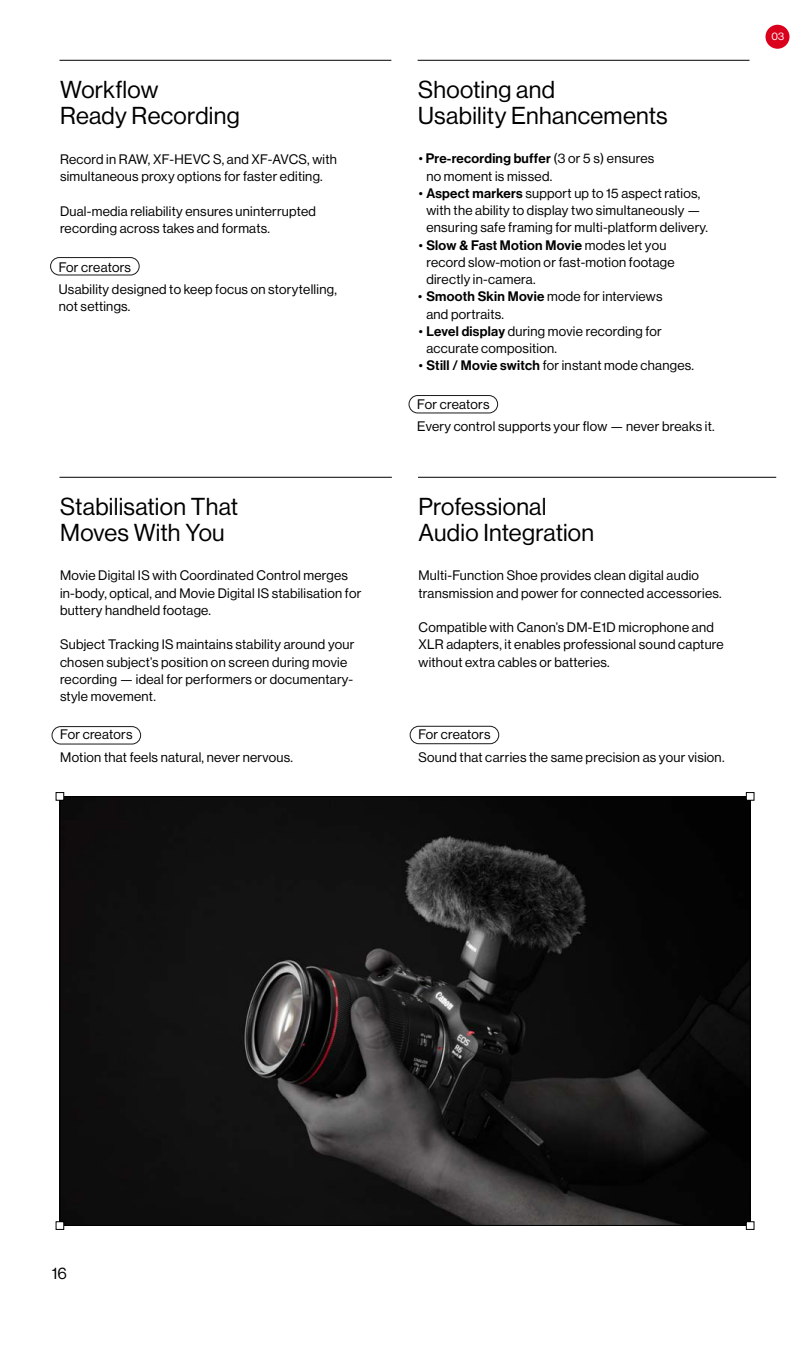
<style>
.page{position:relative;width:810px;height:1350px;background:#fff}
.page>*{position:absolute;margin:0;border:0;box-sizing:border-box;transform-origin:0 0}
.t1{font:24px/26.2px "N Haas Grotesk DS Pro 55 Rg";letter-spacing:.015em;color:#000}
.t2{font:16.35px "N Haas Grotesk DS Pro 55 Rg";color:#000}
.t3{font:13.5px/17.2px "N Haas Grotesk DS Pro 55 Rg";letter-spacing:.02em;color:#000}
.t4{font:13.5px "N Haas Grotesk DS Pro 65 Md";letter-spacing:.02em;color:#000}
.t5{font:10.65px "N Haas Grotesk DS Pro 55 Rg";color:#fff}
.s1{font-family:"N Haas Grotesk DS Pro 55 Rg"}
.s2{font-family:"N Haas Grotesk DS Pro 65 Md"}
</style>
<div class="page">
<hr style="left:60px;top:477px;width:332px;height:1px;background:#000">
<div style="left:52px;top:726px;width:89px;height:18px;border:1px solid #1a1a1a;border-radius:9px"></div>
<hr style="left:60px;top:60px;width:331px;height:1px;background:#000">
<div style="left:50px;top:257px;width:89px;height:18px;border:1px solid #1a1a1a;border-radius:9px"></div>
<img style="left:62px;top:798px;width:686px;height:426px">
<div style="left:56px;top:792px;width:8px;height:9px;border:1px solid #000"></div>
<div style="left:746px;top:792px;width:8px;height:9px;border:1px solid #000"></div>
<div style="left:56px;top:1221px;width:8px;height:9px;border:1px solid #000"></div>
<div style="left:746px;top:1221px;width:8px;height:9px;border:1px solid #000"></div>
<hr style="left:418px;top:477px;width:358px;height:1px;background:#000">
<div style="left:410px;top:726px;width:89px;height:18px;border:1px solid #1a1a1a;border-radius:9px"></div>
<hr style="left:418px;top:60px;width:332px;height:1px;background:#000">
<div style="left:409px;top:395px;width:89px;height:18px;border:1px solid #1a1a1a;border-radius:9px"></div>
<div style="left:766px;top:25px;width:24px;height:24px;background:#da001c;border-radius:50%"></div>
<h1 class="t1" style="left:60px;top:77px;width:181px">Workflow<br>Ready Recording</h1>
<p class="t3" style="left:60px;top:151px;width:278px">Record in RAW, XF-HEVC S, and XF-AVCS, with simultaneous proxy options for faster editing.</p>
<p class="t3" style="left:60px;top:203px;width:258px">Dual-media reliability ensures uninterrupted recording across takes and formats.</p>
<p class="t3" style="left:59px;top:256px;width:280px;line-height:22.5px">For creators<br>Usability designed to keep focus on storytelling,</p>
<p class="t3" style="left:59px;top:298px;width:73px">not settings.</p>
<h1 class="t1" style="left:60px;top:494px;width:180px">Stabilisation That<br>Moves With You</h1>
<p class="t3" style="left:60px;top:567px;width:303px">Movie Digital IS with Coordinated Control merges in-body, optical, and Movie Digital IS stabilisation for buttery handheld footage.</p>
<p class="t3" style="left:60px;top:636px;width:296px">Subject Tracking IS maintains stability around your chosen subject’s position on screen during movie recording — ideal for performers or documentary&shy;style movement.</p>
<p class="t3" style="left:60px;top:724px;width:234px;line-height:22.5px">For creators<br>Motion that feels natural, never nervous.</p>
<h1 class="t1" style="left:418px;top:77px;width:251px">Shooting and<br>Usability Enhancements</h1>
<p class="t4" style="left:419px;top:151px;width:237px"><span class="s1">•</span> Pre-recording buffer <span class="s1">(3 or 5 s) ensures</span></p>
<p class="t3" style="left:426px;top:167px;width:127px">no moment is missed.</p>
<p class="t3" style="left:419px;top:185px;width:291px;text-align:center">• <span class="s2">Aspect markers</span> support up to 15 aspect ratios, with the ability to display two simultaneously — ensuring safe framing for multi-platform delivery.</p>
<p class="t4" style="left:419px;top:237px;width:249px"><span class="s1">•</span> Slow &amp; Fast Motion Movie <span class="s1">modes let you</span></p>
<p class="t3" style="left:426px;top:254px;width:250px">record slow-motion or fast-motion footage directly in-camera.</p>
<p class="t3" style="left:426px;top:288px;width:238px;text-indent:-8px">• <span class="s2">Smooth Skin Movie</span> mode for interviews and portraits.</p>
<p class="t3" style="left:426px;top:323px;width:237px;text-indent:-8px">• <span class="s2">Level display</span> during movie recording for accurate composition.</p>
<p class="t3" style="left:419px;top:357px;width:277px">• <span class="s2">Still / Movie switch</span> for instant mode changes.</p>
<p class="t3" style="left:417px;top:393px;width:299px;line-height:22.5px">For creators<br>Every control supports your flow — never breaks it.</p>
<h1 class="t1" style="left:418px;top:494px;width:177px">Professional<br>Audio Integration</h1>
<p class="t3" style="left:418px;top:567px;width:305px">Multi-Function Shoe provides clean digital audio transmission and power for connected accessories.</p>
<p class="t3" style="left:418px;top:619px;width:307px">Compatible with Canon’s DM-E1D microphone and<br>XLR adapters, it enables professional sound capture without extra cables or batteries.</p>
<p class="t3" style="left:418px;top:724px;width:308px;line-height:22.5px">For creators<br>Sound that carries the same precision as your vision.</p>
<p class="t5" style="left:772px;top:31px;width:14px">03</p>
<p class="t2" style="left:52px;top:1264px;width:17px">16</p>
</div>
